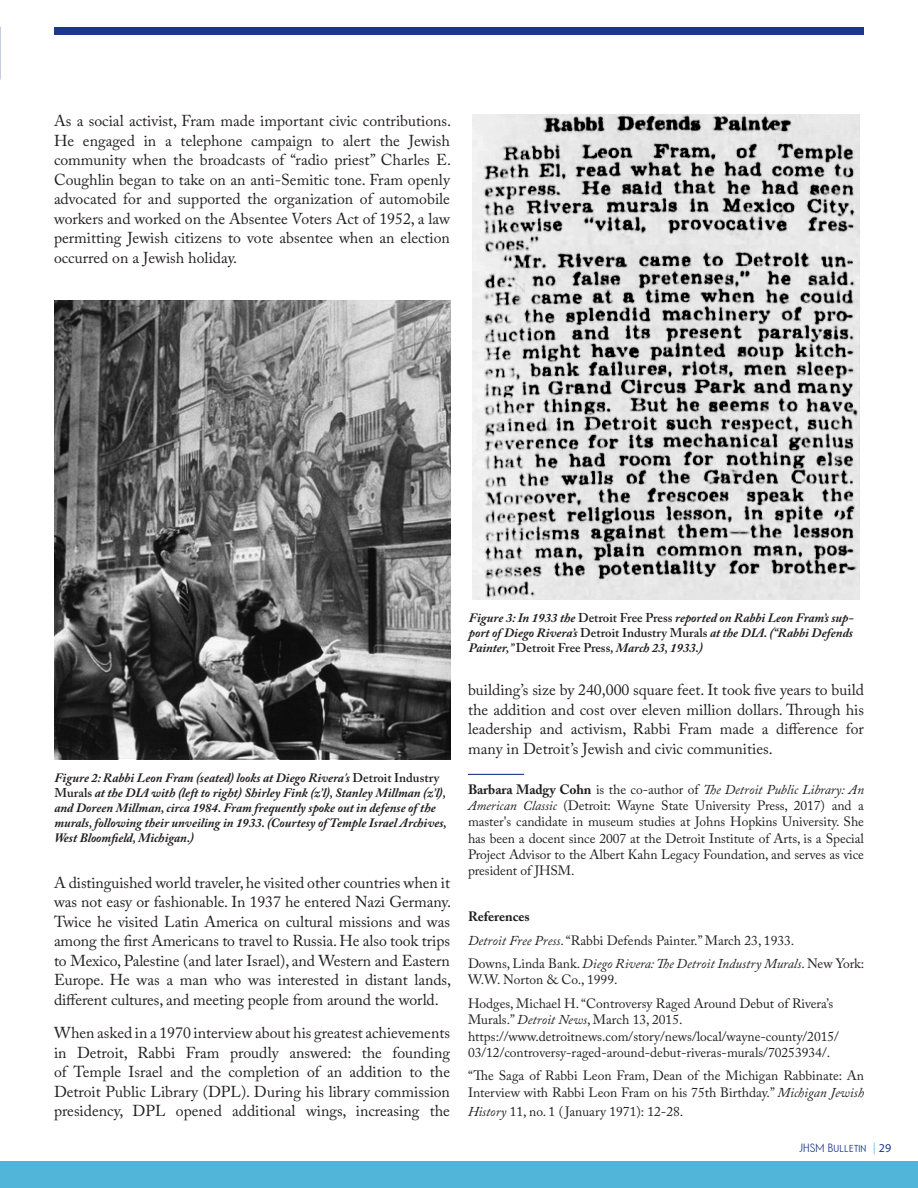
<style>
.page{position:relative;width:918px;height:1188px;background:#fff}
.page>*{position:absolute;margin:0;border:0;box-sizing:border-box;transform-origin:0 0}
.t1{font:15.75px/19.5px "Adobe Caslon Pro";color:#231f20;text-align:justify}
.t2{font:13.5px/16.2px "Adobe Caslon Pro";color:#231f20}
.t3{font:700 13.5px "Adobe Caslon Pro";letter-spacing:-.005em;color:#231f20}
.t4{font:italic 700 12.75px/15px "Adobe Caslon Pro";color:#231f20}
.t5{font:500 12px "Waverly CF";letter-spacing:.01em;color:#1b388c}
.s1{font-weight:600;font-style:normal}
.s2{font-weight:700}
.s3{font-style:italic}
.s4{color:#51b5da}
.s5{font-family:"Myriad Pro";font-weight:400}
</style>
<div class="page">
<div style="left:0;top:1161px;width:918px;height:27px;background:#51b5da"></div>
<img style="left:54px;top:300px;width:396px;height:459px">
<hr style="left:468px;top:774px;width:56px;height:1px;background:#1b388c">
<div style="left:54px;top:27px;width:810px;height:7px;background:#1b388c"></div>
<img style="left:473px;top:114px;width:387px;height:485px">
<p class="t1" style="left:54px;top:111px;width:399px">As a social activist, Fram made important civic contributions.<br>He engaged in a telephone campaign to alert the Jewish community when the broadcasts of “radio priest” Charles E.<br>Coughlin began to take on an anti-Semitic tone. Fram openly advocated for and supported the organization of automobile workers and worked on the Absentee Voters Act of 1952, a law permitting Jewish citizens to vote absentee when an election occurred on a Jewish holiday.</p>
<p class="t4" style="left:469px;top:610px;width:387px;text-align:justify">Figure 3: In 1933 the <span class="s1">Detroit Free Press</span> reported on Rabbi Leon Fram’s sup&shy;port of Diego Rivera’s <span class="s1">Detroit Industry Murals</span> at the DIA. (“Rabbi Defends Painter,” <span class="s1">Detroit Free Press</span>, March 23, 1933.)</p>
<p class="t1" style="left:468px;top:680px;width:398px">building’s size by 240,000 square feet. It took five years to build the addition and cost over eleven million dollars. Through his leadership and activism, Rabbi Fram made a difference for many in Detroit’s Jewish and civic communities.</p>
<p class="t4" style="left:54px;top:770px;width:394px">Figure 2: Rabbi Leon Fram (seated) looks at Diego Rivera's <span class="s1">Detroit Industry Murals</span> at the DIA with (left to right) Shirley Fink (z’l), Stanley Millman (z’l), and Doreen Millman, circa 1984. Fram frequently spoke out in defense of the murals, following their unveiling in 1933. (Courtesy of Temple Israel Archives, West Bloomfield, Michigan.)</p>
<p class="t2" style="left:468px;top:781px;width:398px;text-align:justify"><span class="s2">Barbara Madgy Cohn</span> is the co-author of <span class="s3">The Detroit Public Library: An American Classic</span> (Detroit: Wayne State University Press, 2017) and a master's candidate in museum studies at Johns Hopkins University. She has been a docent since 2007 at the Detroit Institute of Arts, is a Special Project Advisor to the Albert Kahn Legacy Foundation, and serves as vice president of JHSM.</p>
<p class="t3" style="left:468px;top:909px;width:63px">References</p>
<p class="t2" style="left:468px;top:932px;width:328px"><span class="s3">Detroit Free Press</span>. “Rabbi Defends Painter.” March 23, 1933.</p>
<p class="t2" style="left:468px;top:955px;width:398px">Downs, Linda Bank. <span class="s3">Diego Rivera: The Detroit Industry Murals</span>. New York:<br>W.W. Norton &amp; Co., 1999.</p>
<p class="t2" style="left:468px;top:995px;width:373px">Hodges, Michael H. “Controversy Raged Around Debut of Rivera’s Murals.” <span class="s3">Detroit News</span>, March 13, 2015. https://www.detroitnews.com/story/news/local/wayne-county/2015/ 03/12/controversy-raged-around-debut-riveras-murals/70253934/.</p>
<p class="t2" style="left:468px;top:1067px;width:398px">“The Saga of Rabbi Leon Fram, Dean of the Michigan Rabbinate: An<br>Interview with Rabbi Leon Fram on his 75th Birthday.” <span class="s3">Michigan Jewish</span></p>
<p class="t2" style="left:468px;top:1104px;width:217px"><span class="s3">History</span> 11, no. 1 ( January 1971): 12-28.</p>
<p class="t1" style="left:54px;top:873px;width:399px">A distinguished world traveler, he visited other countries when it was not easy or fashionable. In 1937 he entered Nazi Germany.<br>Twice he visited Latin America on cultural missions and was among the first Americans to travel to Russia. He also took trips to Mexico, Palestine (and later Israel), and Western and Eastern Europe. He was a man who was interested in distant lands, different cultures, and meeting people from around the world.</p>
<p class="t1" style="left:54px;top:1023px;width:398px">When asked in a 1970 interview about his greatest achievements in Detroit, Rabbi Fram proudly answered: the founding of Temple Israel and the completion of an addition to the Detroit Public Library (DPL). During his library commission presidency, DPL opened additional wings, increasing the</p>
<p class="t5" style="left:799px;top:1141px;width:94px">JHSM Bulletin <span class="s4">|</span> <span class="s5">29</span></p>
</div>
